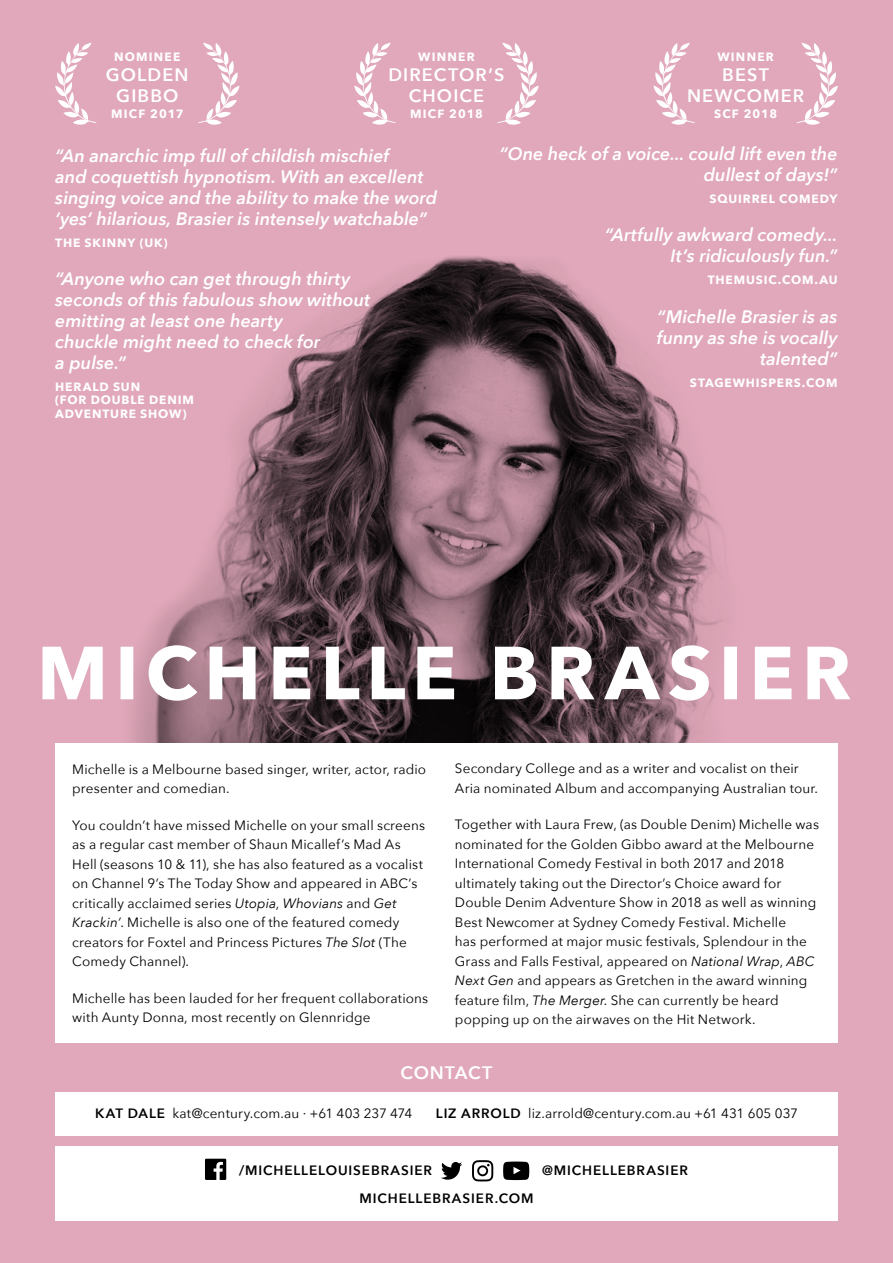
<style>
.page{position:relative;width:893px;height:1263px;background:#e0a8ba}
.page>*{position:absolute;margin:0;border:0;box-sizing:border-box;transform-origin:0 0}
.t1{font:italic 600 18px/21px "Avenir Next";color:#fff;text-align:right}
.t2{font:600 18px/21px "Avenir Next";letter-spacing:.065em;color:#fff;text-align:center}
.t3{font:600 18px "Avenir Next";letter-spacing:.045em;color:#fff}
.t4{font:13.5px/19.5px "Avenir Next";letter-spacing:.01em;color:#000}
.t5{font:600 13.5px "Avenir Next";letter-spacing:.065em;color:#000}
.t6{font:700 12px/13.5px "Avenir Next";letter-spacing:.075em;color:#fff}
.t7{font:700 12px "Avenir Next";letter-spacing:.095em;color:#fff}
.t8{font:700 12px "Avenir Next";letter-spacing:.1em;color:#fff}
.s1{font-style:italic}
.s2{font-weight:600}
</style>
<div class="page">
<img style="left:42px;top:256px;width:681px;height:487px">
<div style="left:55px;top:743px;width:783px;height:299px;background:#fff"></div>
<div style="left:55px;top:1092px;width:783px;height:43px;background:#fff"></div>
<svg style="left:43px;top:645px;width:807px;height:56px"></svg>
<svg style="left:198px;top:43px;width:41px;height:82px"></svg>
<svg style="left:55px;top:43px;width:41px;height:82px"></svg>
<svg style="left:497px;top:43px;width:42px;height:82px"></svg>
<svg style="left:354px;top:43px;width:42px;height:82px"></svg>
<svg style="left:796px;top:43px;width:42px;height:82px"></svg>
<svg style="left:654px;top:43px;width:41px;height:82px"></svg>
<div style="left:55px;top:1146px;width:783px;height:74px;background:#fff"></div>
<svg style="left:205px;top:1159px;width:21px;height:21px"></svg>
<svg style="left:472px;top:1160px;width:21px;height:21px"></svg>
<svg style="left:441px;top:1162px;width:21px;height:18px"></svg>
<svg style="left:503px;top:1161px;width:26px;height:19px"></svg>
<p class="t8" style="left:114px;top:47px;width:68px">NOMINEE</p>
<h1 class="t2" style="left:106px;top:63px;width:84px">GOLDEN<br>GIBBO</h1>
<p class="t7" style="left:111px;top:104px;width:74px">MICF 2017</p>
<p class="t6" style="left:418px;top:50px;width:58px">WINNER</p>
<h1 class="t2" style="left:388px;top:63px;width:118px">DIRECTOR’S<br>CHOICE</h1>
<p class="t7" style="left:410px;top:104px;width:74px">MICF 2018</p>
<p class="t6" style="left:717px;top:50px;width:58px">WINNER</p>
<h1 class="t2" style="left:687px;top:63px;width:119px">BEST<br>NEWCOMER</h1>
<p class="t6" style="left:714px;top:107px;width:65px">SCF 2018</p>
<h1 class="t1" style="left:55px;top:144px;width:383px;text-align:left">“An anarchic imp full of childish mischief<br>and coquettish hypnotism. With an excellent singing voice and the ability to make the word ‘yes’ hilarious, Brasier is intensely watchable”</h1>
<p class="t6" style="left:55px;top:236px;width:114px">THE SKINNY (UK)</p>
<h1 class="t1" style="left:55px;top:267px;width:317px;text-align:left">“Anyone who can get through thirty seconds of this fabulous show without emitting at least one hearty<br>chuckle might need to check for<br>a pulse.”</h1>
<p class="t6" style="left:55px;top:380px;width:140px">HERALD SUN<br>(FOR DOUBLE DENIM<br>ADVENTURE SHOW)</p>
<h1 class="t1" style="left:499px;top:143px;width:339px">“One heck of a voice... could lift even the dullest of days!”</h1>
<p class="t6" style="left:709px;top:192px;width:129px">SQUIRREL COMEDY</p>
<h1 class="t1" style="left:605px;top:224px;width:234px">“Artfully awkward comedy...<br>It’s ridiculously fun.”</h1>
<p class="t6" style="left:708px;top:273px;width:131px">THEMUSIC.COM.AU</p>
<h1 class="t1" style="left:657px;top:305px;width:182px">“Michelle Brasier is as funny as she is vocally talented”</h1>
<p class="t6" style="left:690px;top:375px;width:149px">STAGEWHISPERS.COM</p>
<p class="t4" style="left:72px;top:758px;width:355px">Michelle is a Melbourne based singer, writer, actor, radio presenter and comedian.</p>
<p class="t4" style="left:72px;top:814px;width:354px">You couldn’t have missed Michelle on your small screens as a regular cast member of Shaun Micallef’s Mad As Hell (seasons 10 &amp; 11), she has also featured as a vocalist on Channel 9’s The Today Show and appeared in ABC’s critically acclaimed series <span class="s1">Utopia</span>, <span class="s1">Whovians</span> and <span class="s1">Get Krackin’</span>. Michelle is also one of the featured comedy creators for Foxtel and Princess Pictures <span class="s1">The Slot</span> (The Comedy Channel).</p>
<p class="t4" style="left:72px;top:987px;width:357px">Michelle has been lauded for her frequent collaborations with Aunty Donna, most recently on Glennridge</p>
<p class="t4" style="left:455px;top:758px;width:365px">Secondary College and as a writer and vocalist on their<br>Aria nominated Album and accompanying Australian tour.</p>
<p class="t4" style="left:455px;top:814px;width:365px">Together with Laura Frew, (as Double Denim) Michelle was nominated for the Golden Gibbo award at the Melbourne International Comedy Festival in both 2017 and 2018 ultimately taking out the Director’s Choice award for Double Denim Adventure Show in 2018 as well as winning Best Newcomer at Sydney Comedy Festival. Michelle<br>has performed at major music festivals, Splendour in the Grass and Falls Festival, appeared on <span class="s1">National Wrap</span>, <span class="s1">ABC Next Gen</span> and appears as Gretchen in the award winning feature film, <span class="s1">The Merger</span>. She can currently be heard popping up on the airwaves on the Hit Network.</p>
<h1 class="t3" style="left:401px;top:1058px;width:93px">CONTACT</h1>
<p class="t4" style="left:95px;top:1103px;width:319px"><span class="s2">KAT DALE</span> kat@century.com.au · +61 403 237 474</p>
<p class="t4" style="left:436px;top:1103px;width:364px"><span class="s2">LIZ ARROLD</span> liz.arrold@century.com.au +61 431 605 037</p>
<p class="t5" style="left:239px;top:1159px;width:195px">/MICHELLELOUISEBRASIER</p>
<p class="t5" style="left:542px;top:1159px;width:147px">@MICHELLEBRASIER</p>
<p class="t5" style="left:359px;top:1187px;width:176px">MICHELLEBRASIER.COM</p>
</div>
